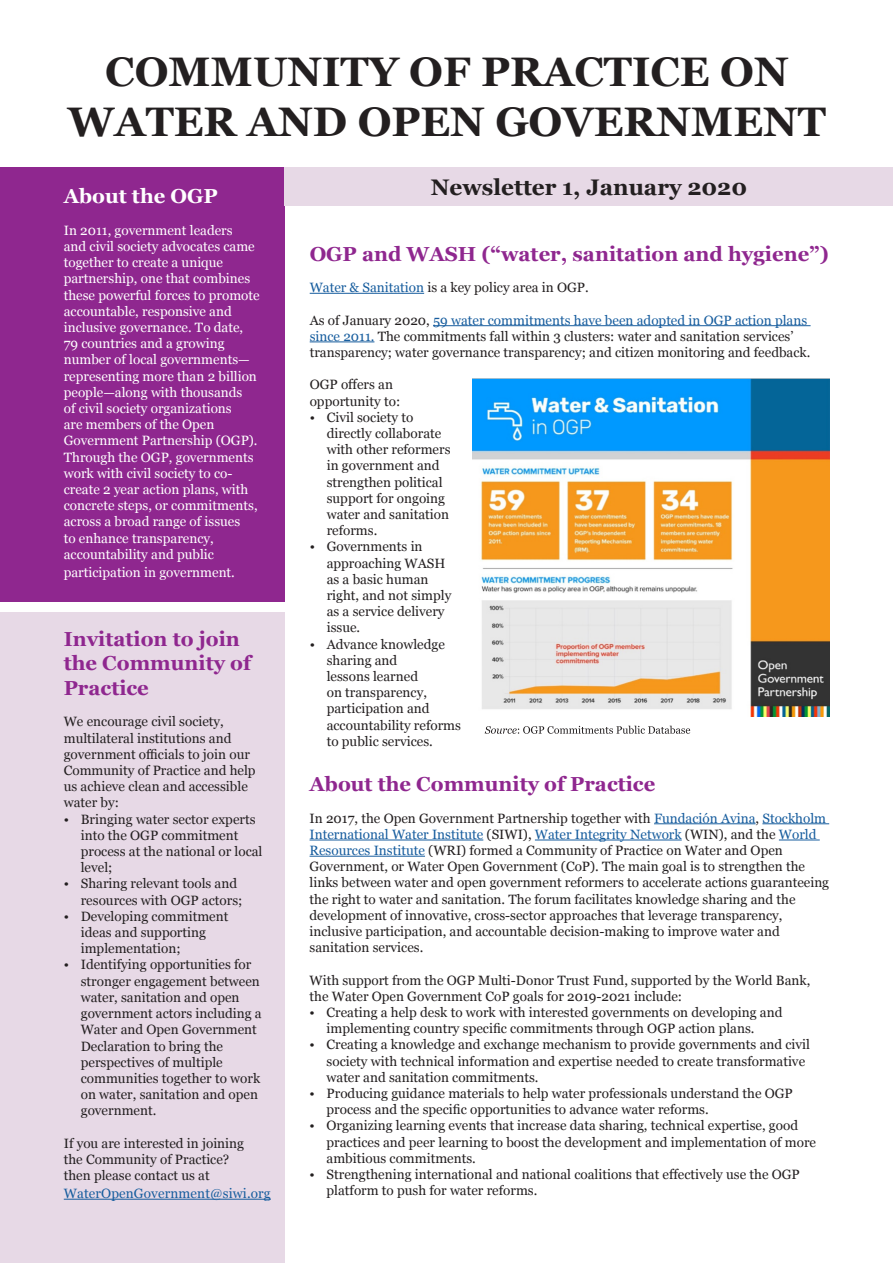
<style>
.page{position:relative;width:893px;height:1263px;background:#fff}
.page>*{position:absolute;margin:0;border:0;box-sizing:border-box;transform-origin:0 0}
.t1{font:700 41.25px "Georgia";color:#231f20}
.t2{font:700 22.5px "Georgia";color:#231f20}
.t3{font:700 20.25px/24.8px "Georgia";color:#8f278f}
.t4{font:700 20.25px "Georgia";color:#fff}
.t5{font:13.5px/16.2px "Georgia";color:#231f20}
.t6{font:13.5px/16.2px "Georgia";color:#fff}
.t7{font:13.5px "Georgia";letter-spacing:.01em;color:#175d9e}
.s1{color:#175d9e}
</style>
<div class="page">
<div style="left:0;top:612px;width:285px;height:651px;background:#e7d9e6"></div>
<div style="left:0;top:167px;width:285px;height:435px;background:#8f278f"></div>
<div style="left:285px;top:167px;width:608px;height:39px;background:#e7d9e6"></div>
<hr style="left:310px;top:293px;width:114px;height:1px;background:#175d9e">
<hr style="left:433px;top:325px;width:378px;height:1px;background:#175d9e">
<hr style="left:310px;top:342px;width:64px;height:1px;background:#175d9e">
<hr style="left:654px;top:823px;width:101px;height:1px;background:#175d9e">
<hr style="left:762px;top:823px;width:67px;height:1px;background:#175d9e">
<hr style="left:310px;top:840px;width:173px;height:1px;background:#175d9e">
<hr style="left:535px;top:840px;width:147px;height:1px;background:#175d9e">
<hr style="left:779px;top:840px;width:41px;height:1px;background:#175d9e">
<hr style="left:310px;top:856px;width:115px;height:1px;background:#175d9e">
<img style="left:473px;top:378px;width:357px;height:339px">
<svg style="left:485px;top:726px;width:205px;height:8px"></svg>
<hr style="left:64px;top:1199px;width:207px;height:1px;background:#175d9e">
<p class="t1" style="left:105px;top:41px;width:685px">COMMUNITY OF PRACTICE ON</p>
<p class="t1" style="left:68px;top:91px;width:759px">WATER AND OPEN GOVERNMENT</p>
<p class="t4" style="left:64px;top:181px;width:155px">About the OGP</p>
<p class="t6" style="left:64px;top:221px;width:197px">In 2011, government leaders<br>and civil society advocates came together to create a unique partnership, one that combines these powerful forces to promote accountable, responsive and inclusive governance. To date,<br>79 countries and a growing number of local governments— representing more than 2 billion people—along with thousands<br>of civil society organizations<br>are members of the Open<br>Government Partnership (OGP).<br>Through the OGP, governments work with civil society to co&shy;create 2 year action plans, with concrete steps, or commitments, across a broad range of issues<br>to enhance transparency, accountability and public</p>
<p class="t6" style="left:64px;top:563px;width:173px">participation in government.</p>
<p class="t3" style="left:64px;top:625px;width:189px">Invitation to join the Community of<br>Practice</p>
<p class="t5" style="left:64px;top:713px;width:193px">We encourage civil society, multilateral institutions and government officials to join our<br>Community of Practice and help us achieve clean and accessible water by:</p>
<p class="t5" style="left:81px;top:810px;width:183px;text-indent:-17px">• Bringing water sector experts into the OGP commitment process at the national or local level;</p>
<p class="t5" style="left:81px;top:875px;width:163px;text-indent:-17px">• Sharing relevant tools and resources with OGP actors;</p>
<p class="t5" style="left:81px;top:907px;width:149px;text-indent:-17px">• Developing commitment ideas and supporting implementation;</p>
<p class="t5" style="left:81px;top:956px;width:182px;text-indent:-17px">• Identifying opportunities for stronger engagement between water, sanitation and open government actors including a<br>Water and Open Government<br>Declaration to bring the perspectives of multiple communities together to work on water, sanitation and open government.</p>
<p class="t5" style="left:64px;top:1134px;width:182px">If you are interested in joining the Community of Practice? then please contact us at</p>
<p class="t2" style="left:431px;top:170px;width:318px">Newsletter 1, January 2020</p>
<p class="t3" style="left:310px;top:240px;width:521px">OGP and WASH (“water, sanitation and hygiene”)</p>
<p class="t5" style="left:310px;top:279px;width:281px"><span class="s1">Water &amp; Sanitation</span> is a key policy area in OGP.</p>
<p class="t5" style="left:310px;top:311px;width:502px">As of January 2020, <span class="s1">59 water commitments have been adopted in OGP action plans since 2011.</span> The commitments fall within 3 clusters: water and sanitation services’ transparency; water governance transparency; and citizen monitoring and feedback.</p>
<p class="t5" style="left:310px;top:376px;width:92px">OGP offers an opportunity to:</p>
<p class="t5" style="left:327px;top:408px;width:125px;text-indent:-17px">• Civil society to directly collaborate with other reformers in government and strengthen political support for ongoing water and sanitation reforms.</p>
<p class="t5" style="left:327px;top:538px;width:126px;text-indent:-17px">• Governments in approaching WASH as a basic human right, and not simply as a service delivery issue.</p>
<p class="t5" style="left:327px;top:635px;width:136px;text-indent:-17px">• Advance knowledge sharing and<br>lessons learned<br>on transparency, participation and accountability reforms to public services.</p>
<p class="t3" style="left:310px;top:771px;width:347px">About the Community of Practice</p>
<p class="t5" style="left:310px;top:809px;width:521px">In 2017, the Open Government Partnership together with <span class="s1">Fundación Avina</span>, <span class="s1">Stockholm International Water Institute</span> (SIWI), <span class="s1">Water Integrity Network</span> (WIN), and the <span class="s1">World Resources Institute</span> (WRI) formed a Community of Practice on Water and Open Government, or Water Open Government (CoP). The main goal is to strengthen the links between water and open government reformers to accelerate actions guaranteeing the right to water and sanitation. The forum facilitates knowledge sharing and the development of innovative, cross-sector approaches that leverage transparency, inclusive participation, and accountable decision-making to improve water and sanitation services.</p>
<p class="t5" style="left:310px;top:971px;width:502px">With support from the OGP Multi-Donor Trust Fund, supported by the World Bank, the Water Open Government CoP goals for 2019-2021 include:</p>
<p class="t5" style="left:327px;top:1004px;width:457px;text-indent:-17px">• Creating a help desk to work with interested governments on developing and implementing country specific commitments through OGP action plans.</p>
<p class="t5" style="left:327px;top:1036px;width:485px;text-indent:-17px">• Creating a knowledge and exchange mechanism to provide governments and civil society with technical information and expertise needed to create transformative water and sanitation commitments.</p>
<p class="t5" style="left:327px;top:1085px;width:468px;text-indent:-17px">• Producing guidance materials to help water professionals understand the OGP process and the specific opportunities to advance water reforms.</p>
<p class="t5" style="left:327px;top:1117px;width:491px;text-indent:-17px">• Organizing learning events that increase data sharing, technical expertise, good practices and peer learning to boost the development and implementation of more ambitious commitments.</p>
<p class="t5" style="left:310px;top:1166px;width:492px">• Strengthening international and national coalitions that effectively use the OGP</p>
<p class="t7" style="left:64px;top:1183px;width:209px">WaterOpenGovernment@siwi.org</p>
<p class="t5" style="left:327px;top:1182px;width:212px">platform to push for water reforms.</p>
</div>
